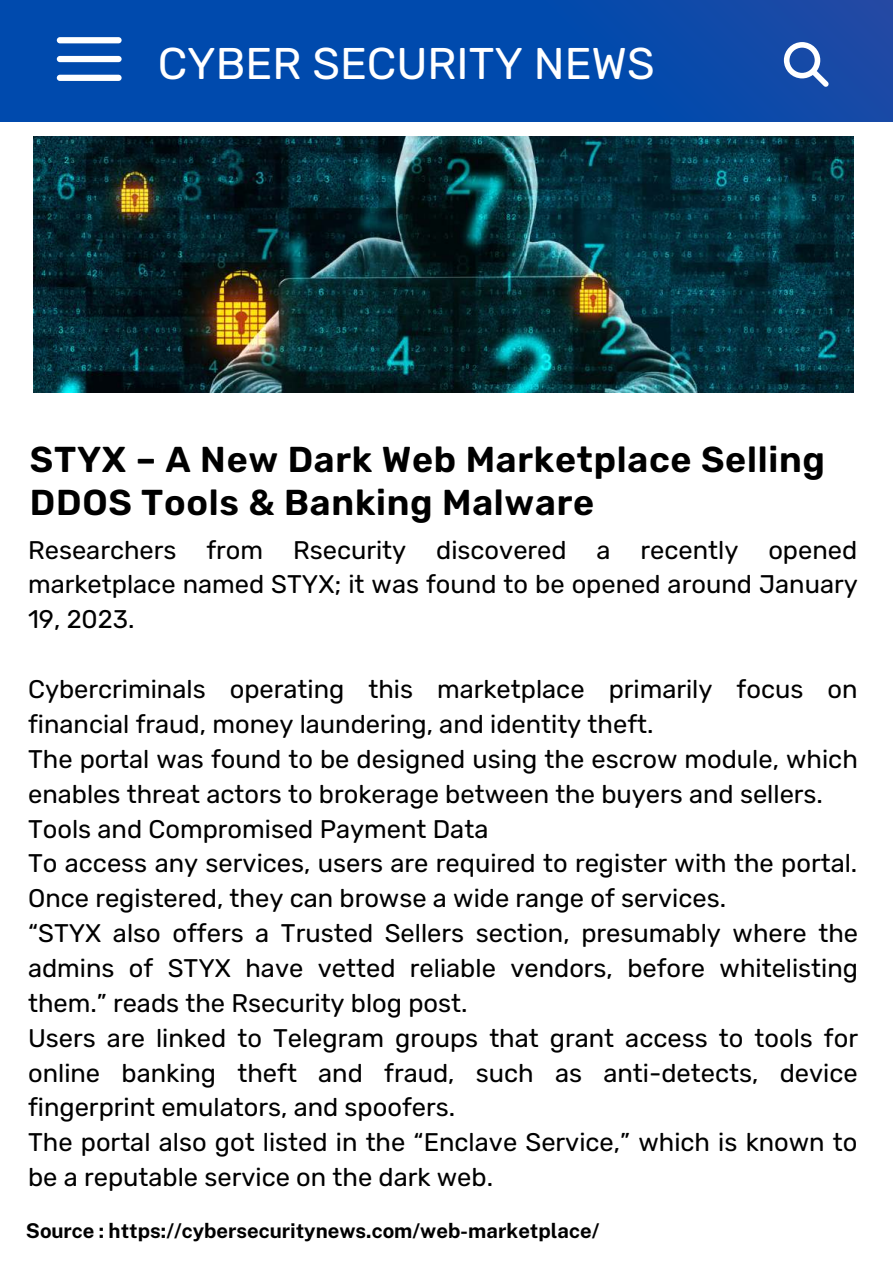
<style>
.page{position:relative;width:893px;height:1264px;background:#fff}
.page>*{position:absolute;margin:0;border:0;box-sizing:border-box;transform-origin:0 0}
.t1{font:44.4px "Rubik";color:#fff}
.t2{font:600 36px/42.8px "Rubik";letter-spacing:.02em;color:#000}
.t3{font:25.5px/34.8px "Rubik";color:#000;text-align:justify}
.t4{font:700 20.4px "Public Sans";color:#000}
</style>
<div class="page">
<img style="left:33px;top:136px;width:820px;height:257px">
<div style="left:0;top:0;width:892px;height:121px;background:linear-gradient(to right,#004baf,#114aa8)"></div>
<div style="left:57px;top:37px;width:65px;height:6px;background:#fff;border-radius:3px"></div>
<div style="left:57px;top:56px;width:65px;height:6px;background:#fff;border-radius:3px"></div>
<div style="left:57px;top:75px;width:65px;height:6px;background:#fff;border-radius:3px"></div>
<svg style="left:783px;top:42px;width:45px;height:45px"></svg>
<h1 class="t1" style="left:158px;top:39px;width:498px">CYBER SECURITY NEWS</h1>
<h2 class="t2" style="left:30px;top:439px;width:796px">STYX – A New Dark Web Marketplace Selling<br>DDOS Tools &amp; Banking Malware</h2>
<p class="t3" style="left:28px;top:533px;width:831px">Researchers from Rsecurity discovered a recently opened marketplace named STYX; it was found to be opened around January 19, 2023.</p>
<p class="t3" style="left:28px;top:672px;width:831px;text-align:left">Cybercriminals operating this marketplace primarily focus on financial fraud, money laundering, and identity theft.<br>The portal was found to be designed using the escrow module, which enables threat actors to brokerage between the buyers and sellers.<br>Tools and Compromised Payment Data<br>To access any services, users are required to register with the portal.<br>Once registered, they can browse a wide range of services.<br>“STYX also offers a Trusted Sellers section, presumably where the admins of STYX have vetted reliable vendors, before whitelisting them.” reads the Rsecurity blog post.<br>Users are linked to Telegram groups that grant access to tools for online banking theft and fraud, such as anti-detects, device fingerprint emulators, and spoofers.<br>The portal also got listed in the “Enclave Service,” which is known to be a reputable service on the dark web.</p>
<p class="t4" style="left:26px;top:1215px;width:575px">Source : https://cybersecuritynews.com/web-marketplace/</p>
</div>
